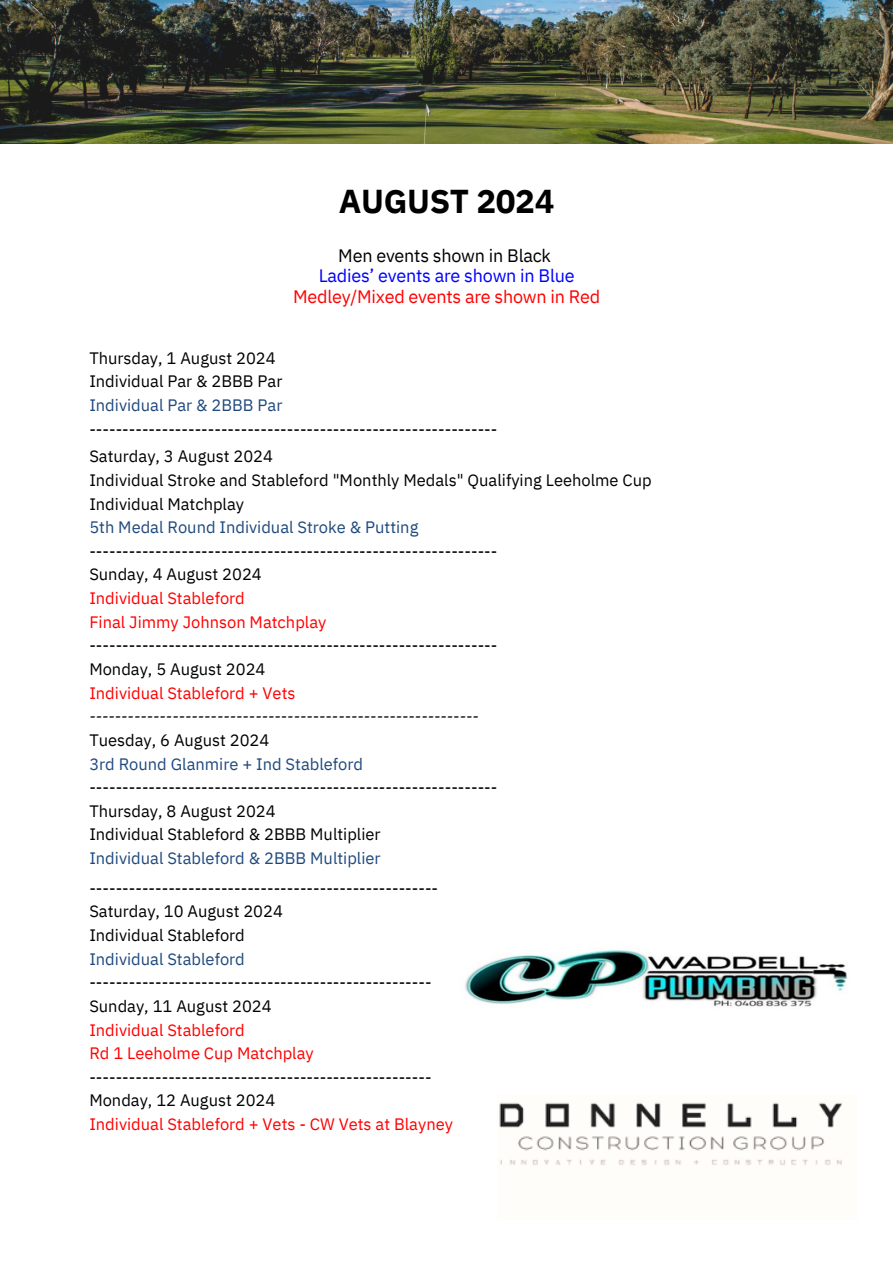
<style>
.page{position:relative;width:893px;height:1264px;background:#fff}
.page>*{position:absolute;margin:0;border:0;box-sizing:border-box;transform-origin:0 0}
.t1{font:700 33px "IBM Plex Sans";letter-spacing:-.01em;color:#000}
.t2{font:18px/20.2px "IBM Plex Sans";letter-spacing:-.015em;color:#f00;text-align:center}
.t3{font:18px "IBM Plex Sans";letter-spacing:-.015em;color:#000}
.t4{font:16.5px/23.7px "IBM Plex Sans";color:#000}
.t5{font:16.5px "IBM Plex Sans";color:#f00}
.t6{font:16.5px "IBM Plex Sans";color:#1f497d}
.t7{font:italic 16.5px "IBM Plex Sans";color:#000}
.s1{color:#00f}
</style>
<div class="page">
<img style="left:0;top:0;width:892px;height:143px">
<img style="left:499px;top:1102px;width:343px;height:63px">
<img style="left:465px;top:950px;width:383px;height:57px">
<p class="t1" style="left:339px;top:179px;width:217px">AUGUST 2024</p>
<p class="t3" style="left:338px;top:244px;width:214px">Men events shown in Black</p>
<p class="t2" style="left:293px;top:265px;width:308px"><span class="s1">Ladies’ events are shown in Blue<br></span>Medley/Mixed events are shown in Red</p>
<p class="t4" style="left:89px;top:345px;width:188px">Thursday, 1 August 2024</p>
<p class="t4" style="left:89px;top:369px;width:194px">Individual Par &amp; 2BBB Par</p>
<p class="t6" style="left:89px;top:394px;width:194px">Individual Par &amp; 2BBB Par</p>
<p class="t4" style="left:89px;top:416px;width:409px">--------------------------------------------------------------</p>
<h1 class="t4" style="left:89px;top:444px;width:185px">Saturday, 3 August 2024</h1>
<p class="t4" style="left:89px;top:468px;width:564px">Individual Stroke and Stableford "Monthly Medals" Qualifying Leeholme Cup<br>Individual Matchplay</p>
<p class="t6" style="left:89px;top:516px;width:330px">5th Medal Round Individual Stroke &amp; Putting</p>
<p class="t4" style="left:89px;top:538px;width:409px">--------------------------------------------------------------</p>
<p class="t4" style="left:89px;top:562px;width:174px">Sunday, 4 August 2024</p>
<p class="t5" style="left:89px;top:587px;width:157px">Individual Stableford</p>
<p class="t5" style="left:89px;top:610px;width:238px">Final Jimmy Johnson Matchplay</p>
<p class="t4" style="left:89px;top:633px;width:409px">--------------------------------------------------------------</p>
<p class="t4" style="left:89px;top:657px;width:178px">Monday, 5 August 2024</p>
<p class="t5" style="left:89px;top:681px;width:208px">Individual Stableford + Vets</p>
<p class="t7" style="left:89px;top:705px;width:391px">-------------------------------------------------------------</p>
<p class="t4" style="left:89px;top:727px;width:181px">Tuesday, 6 August 2024</p>
<p class="t6" style="left:89px;top:752px;width:275px">3rd Round Glanmire + Ind Stableford</p>
<p class="t4" style="left:89px;top:775px;width:409px">--------------------------------------------------------------</p>
<p class="t4" style="left:89px;top:798px;width:188px">Thursday, 8 August 2024</p>
<p class="t4" style="left:89px;top:822px;width:293px">Individual Stableford &amp; 2BBB Multiplier</p>
<p class="t6" style="left:89px;top:847px;width:293px">Individual Stableford &amp; 2BBB Multiplier</p>
<p class="t4" style="left:89px;top:875px;width:350px">-----------------------------------------------------</p>
<p class="t4" style="left:89px;top:899px;width:195px">Saturday, 10 August 2024</p>
<p class="t4" style="left:89px;top:922px;width:157px">Individual Stableford</p>
<p class="t6" style="left:89px;top:947px;width:157px">Individual Stableford</p>
<p class="t4" style="left:89px;top:970px;width:344px">----------------------------------------------------</p>
<p class="t4" style="left:89px;top:993px;width:184px">Sunday, 11 August 2024</p>
<p class="t5" style="left:89px;top:1018px;width:157px">Individual Stableford</p>
<p class="t5" style="left:89px;top:1042px;width:226px">Rd 1 Leeholme Cup Matchplay</p>
<p class="t4" style="left:89px;top:1064px;width:344px">----------------------------------------------------</p>
<p class="t4" style="left:89px;top:1088px;width:187px">Monday, 12 August 2024</p>
<p class="t5" style="left:89px;top:1113px;width:365px">Individual Stableford + Vets - CW Vets at Blayney</p>
</div>
